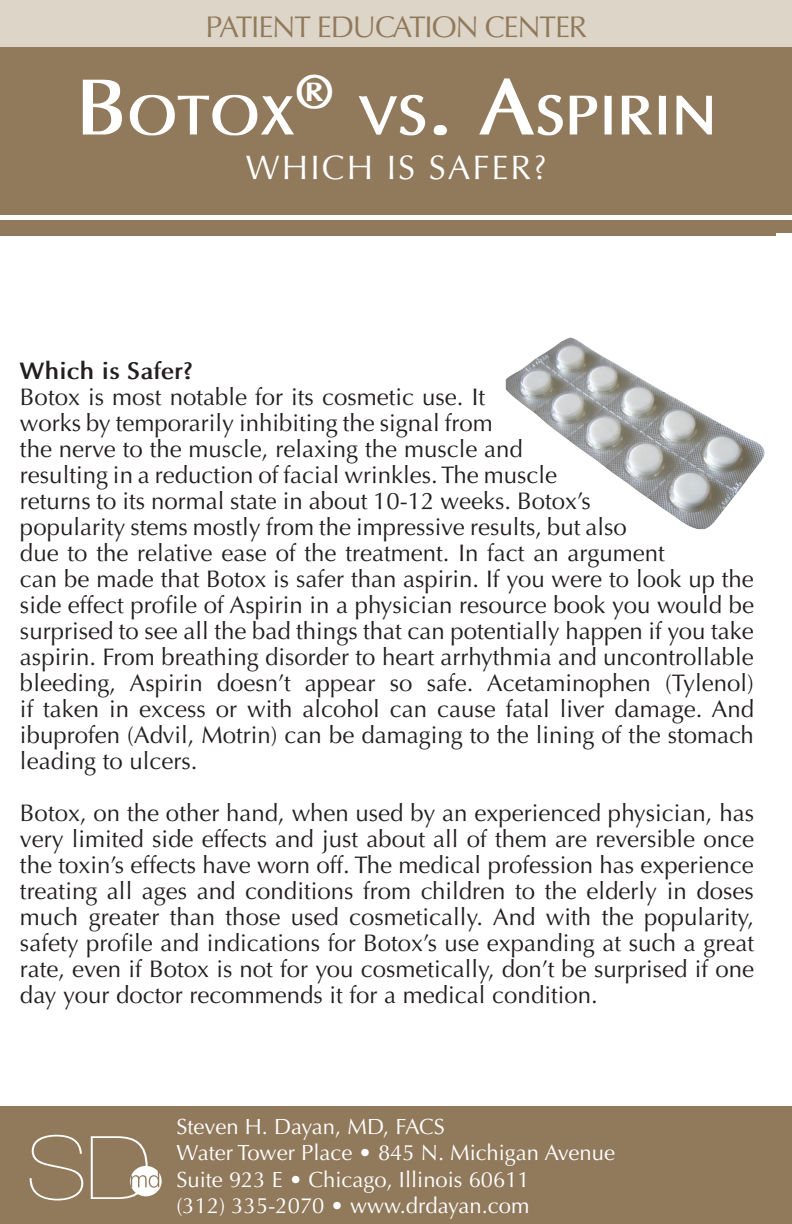
<style>
.page{position:relative;width:792px;height:1224px;background:#fff}
.page>*{position:absolute;margin:0;border:0;box-sizing:border-box;transform-origin:0 0}
.t1{font:700 56px "Optima";color:#fff}
.t2{font:700 46.6px "Optima";color:#fff}
.t3{font:34px "Optima LT Std";letter-spacing:.06em;color:#fff}
.t4{font:30px "Optima LT Std";letter-spacing:-.04em;color:#91795b}
.t5{font:24px/26px "Optima LT Std";color:#231f20}
.t6{font:700 24px "Optima";color:#231f20}
.t7{font:22px "Optima LT Std";color:#fff}
.s1{font-size:80px}
</style>
<div class="page">
<div style="left:0;top:227px;width:776px;height:9px;background:#91795b"></div>
<div style="left:0;top:1px;width:792px;height:214px;background:#91795b"></div>
<div style="left:0;top:0;width:792px;height:47px;background:#dcd5c8"></div>
<div style="left:0;top:220px;width:792px;height:12px;background:#91795b"></div>
<div style="left:0;top:1107px;width:792px;height:117px;background:#91795b"></div>
<svg style="left:29px;top:1135px;width:54px;height:65px"></svg>
<svg style="left:130px;top:1166px;width:32px;height:30px"></svg>
<svg style="left:91px;top:1136px;width:68px;height:63px"></svg>
<img style="left:506px;top:338px;width:259px;height:191px">
<p class="t4" style="left:205px;top:9px;width:383px">PATIENT EDUCATION CENTER</p>
<p class="t1" style="left:75px;top:81px;width:222px"><span class="s1">B</span>OTOX</p>
<p class="t2" style="left:296px;top:64px;width:38px">®</p>
<p class="t1" style="left:358px;top:81px;width:361px">VS<span class="s1">. A</span>SPIRIN</p>
<p class="t3" style="left:246px;top:148px;width:302px">Which is safer?</p>
<p class="t6" style="left:20px;top:356px;width:175px">Which is Safer?</p>
<p class="t5" style="left:20px;top:384px;width:736px">Botox is most notable for its cosmetic use. It<br>works by temporarily inhibiting the signal from<br>the nerve to the muscle, relaxing the muscle and<br>resulting in a reduction of facial wrinkles. The muscle<br>returns to its normal state in about 10-12 weeks. Botox’s<br>popularity stems mostly from the impressive results, but also<br>due to the relative ease of the treatment. In fact an argument<br>can be made that Botox is safer than aspirin. If you were to look up the side effect profile of Aspirin in a physician resource book you would be surprised to see all the bad things that can potentially happen if you take aspirin. From breathing disorder to heart arrhythmia and uncontrollable bleeding, Aspirin doesn’t appear so safe. Acetaminophen (Tylenol) if taken in excess or with alcohol can cause fatal liver damage. And ibuprofen (Advil, Motrin) can be damaging to the lining of the stomach leading to ulcers.</p>
<p class="t5" style="left:20px;top:800px;width:736px;text-align:justify">Botox, on the other hand, when used by an experienced physician, has very limited side effects and just about all of them are reversible once the toxin’s effects have worn off. The medical profession has experience treating all ages and conditions from children to the elderly in doses much greater than those used cosmetically. And with the popularity, safety profile and indications for Botox’s use expanding at such a great rate, even if Botox is not for you cosmetically, don’t be surprised if one day your doctor recommends it for a medical condition.</p>
<p class="t7" style="left:177px;top:1114px;width:268px">Steven H . Dayan, MD, FACS</p>
<p class="t7" style="left:177px;top:1140px;width:440px">Water Tower Place • 845 N. Michigan Avenue</p>
<p class="t7" style="left:177px;top:1166px;width:355px">Suite 923 E • Chicago, Illinois 60611</p>
<p class="t7" style="left:177px;top:1193px;width:354px">(312) 335-2070 • www.drdayan.com</p>
</div>
